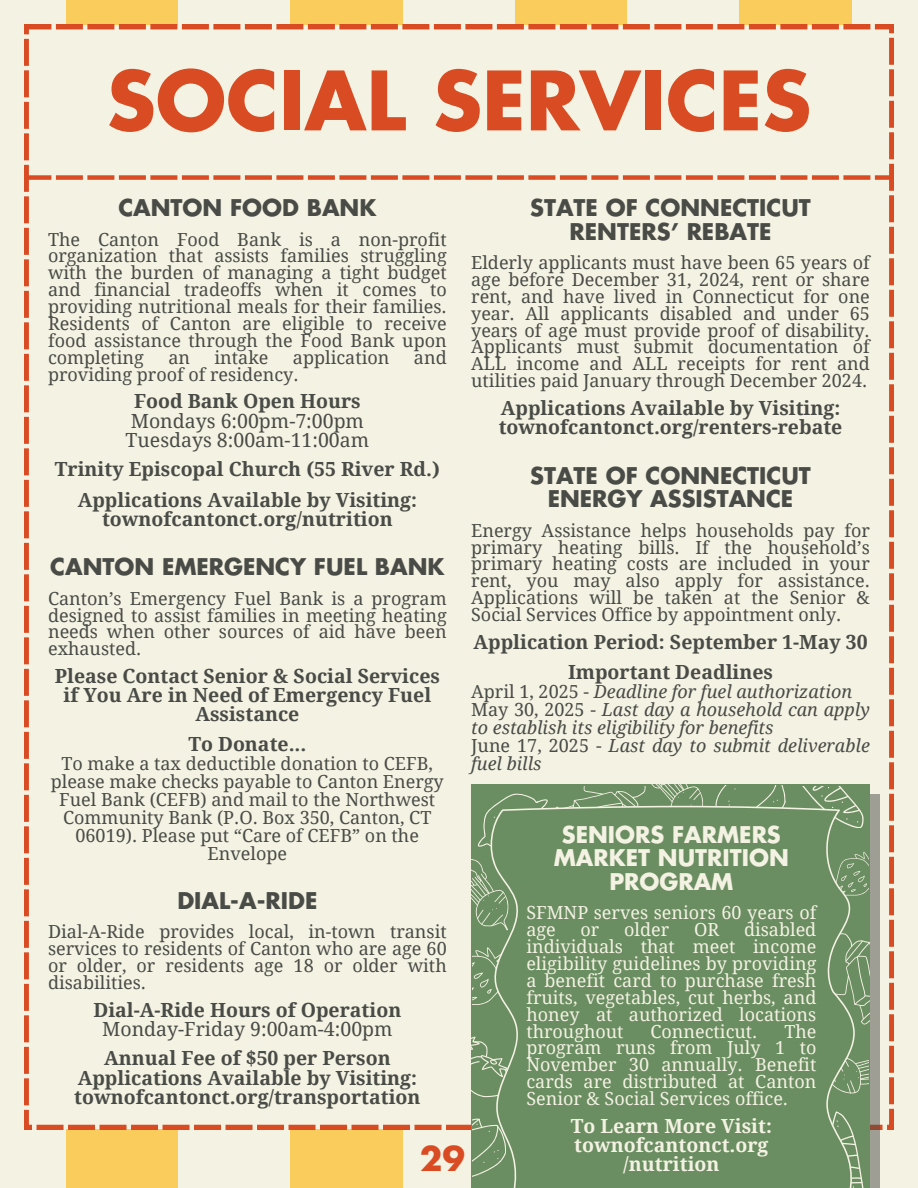
<style>
.page{position:relative;width:918px;height:1188px;background:#fff}
.page>*{position:absolute;margin:0;border:0;box-sizing:border-box;transform-origin:0 0}
.t1{font:700 79.5px "Futura LT Pro";color:#d94c23}
.t2{font:700 33px "Futura LT Pro";color:#d94c23}
.t3{font:700 22.5px/23.7px "Futura LT Pro";color:#494b46;text-align:center}
.t4{font:700 22.5px/23.7px "Futura LT Pro";color:#f4f2e3;text-align:center}
.t5{font:700 19.5px/19.2px "Droid Serif";color:#494b46;text-align:center}
.t6{font:19.5px "Droid Serif";color:#494b46}
.t7{font:700 19.5px/19.2px "Droid Serif";color:#f4f2e3}
.t8{font:18px/16.8px "Droid Serif";color:#494b46;text-align:justify}
.t9{font:18px/16.8px "Droid Serif";color:#f4f2e3;text-align:justify}
.t10{font:italic 18px/18px "Droid Serif";color:#494b46}
.s1{font-style:normal}
</style>
<div class="page">
<div style="left:0;top:0;width:66px;height:932px;background:#f4f2e3"></div>
<div style="left:66px;top:0;width:112px;height:932px;background:#facc5c"></div>
<div style="left:178px;top:0;width:113px;height:932px;background:#f4f2e3"></div>
<div style="left:291px;top:0;width:112px;height:932px;background:#facc5c"></div>
<div style="left:403px;top:0;width:112px;height:932px;background:#f4f2e3"></div>
<div style="left:515px;top:0;width:113px;height:932px;background:#facc5c"></div>
<div style="left:628px;top:0;width:112px;height:932px;background:#f4f2e3"></div>
<div style="left:740px;top:0;width:112px;height:932px;background:#facc5c"></div>
<div style="left:852px;top:0;width:66px;height:932px;background:#f4f2e3"></div>
<div style="left:0;top:435px;width:66px;height:753px;background:#f4f2e3"></div>
<div style="left:66px;top:435px;width:112px;height:753px;background:#facc5c"></div>
<div style="left:178px;top:435px;width:113px;height:753px;background:#f4f2e3"></div>
<div style="left:291px;top:435px;width:112px;height:753px;background:#facc5c"></div>
<div style="left:403px;top:435px;width:112px;height:753px;background:#f4f2e3"></div>
<div style="left:852px;top:435px;width:66px;height:753px;background:#f4f2e3"></div>
<div style="left:24px;top:25px;width:870px;height:1104px;background:#f4f2e3"></div>
<svg style="left:24px;top:175px;width:870px;height:5px;background:#de704d"></svg>
<svg style="left:482px;top:794px;width:398px;height:394px;background:#909986"></svg>
<svg style="left:471px;top:1036px;width:15px;height:61px"></svg>
<svg style="left:855px;top:1110px;width:39px;height:78px"></svg>
<svg style="left:473px;top:1118px;width:13px;height:61px"></svg>
<svg style="left:444px;top:752px;width:425px;height:273px"></svg>
<svg style="left:855px;top:1057px;width:13px;height:36px"></svg>
<div style="left:486px;top:806px;width:369px;height:382px;background:#6a8d61"></div>
<p class="t1" style="left:107px;top:65px;width:706px">SOCIAL SERVICES</p>
<p class="t3" style="left:118px;top:197px;width:260px">CANTON FOOD BANK</p>
<h1 class="t8" style="left:48px;top:231px;width:400px">The Canton Food Bank is a non-profit organization that assists families struggling with the burden of managing a tight budget and financial tradeoffs when it comes to providing nutritional meals for their families.<br>Residents of Canton are eligible to receive food assistance through the Food Bank upon completing</h1>
<h3 class="t3" style="left:530px;top:197px;width:282px">STATE OF CONNECTICUT<br>RENTERS’ REBATE</h3>
<p class="t8" style="left:471px;top:254px;width:400px">Elderly applicants must have been 65 years of age before December 31, 2024, rent or share rent, and have lived in Connecticut for one year. All applicants disabled and under 65 years of age must provide proof of disability.<br>Applicants must submit documentation of ALL income and ALL receipts for rent and utilities paid January through December 2024.</p>
<p class="t5" style="left:499px;top:399px;width:345px;text-align:left">Applications Available by Visiting: townofcantonct.org/renters-rebate</p>
<h2 class="t3" style="left:530px;top:464px;width:282px">STATE OF CONNECTICUT<br>ENERGY ASSISTANCE</h2>
<p class="t8" style="left:471px;top:522px;width:400px">Energy Assistance helps households pay for primary heating bills. If the household’s primary heating costs are included in your rent, you may also apply for assistance.<br>Applications will be taken at the Senior &amp; Social Services Office by appointment only.</p>
<h3 class="t5" style="left:568px;top:662px;width:207px">Important Deadlines</h3>
<h2 class="t10" style="left:471px;top:683px;width:382px"><span class="s1">April 1, 2025 -</span> Deadline for fuel authorization</h2>
<p class="t10" style="left:471px;top:701px;width:400px"><span class="s1">May 30, 2025 -</span> Last day a household can apply to establish its eligibility for benefits</p>
<h3 class="t10" style="left:471px;top:737px;width:400px"><span class="s1">June 17, 2025 -</span> Last day to submit deliverable fuel bills</h3>
<h1 class="t8" style="left:168px;top:349px;width:23px">an</h1>
<h1 class="t8" style="left:215px;top:349px;width:55px">intake</h1>
<h1 class="t8" style="left:293px;top:349px;width:98px">application</h1>
<h1 class="t8" style="left:414px;top:349px;width:34px">and</h1>
<h1 class="t8" style="left:48px;top:366px;width:252px">providing proof of residency.</h1>
<p class="t5" style="left:134px;top:392px;width:228px">Food Bank Open Hours</p>
<h2 class="t6" style="left:131px;top:409px;width:235px">Mondays 6:00pm-7:00pm</h2>
<p class="t6" style="left:126px;top:429px;width:245px">Tuesdays 8:00am-11:00am</p>
<p class="t5" style="left:55px;top:460px;width:387px">Trinity Episcopal Church (55 River Rd.)</p>
<p class="t5" style="left:78px;top:490px;width:341px">Applications Available by Visiting: townofcantonct.org/nutrition</p>
<p class="t3" style="left:50px;top:556px;width:396px">CANTON EMERGENCY FUEL BANK</p>
<h3 class="t8" style="left:48px;top:590px;width:400px">Canton’s Emergency Fuel Bank is a program designed to assist families in meeting heating needs when other sources of aid have been exhausted.</h3>
<p class="t5" style="left:473px;top:633px;width:396px">Application Period: September 1-May 30</p>
<p class="t5" style="left:55px;top:667px;width:387px">Please Contact Senior &amp; Social Services if You Are in Need of Emergency Fuel<br>Assistance</p>
<h3 class="t5" style="left:188px;top:735px;width:120px">To Donate...</h3>
<h2 class="t8" style="left:51px;top:755px;width:394px;line-height:18px;text-align:center">To make a tax deductible donation to CEFB, please make checks payable to Canton Energy Fuel Bank (CEFB) and mail to the Northwest Community Bank (P.O. Box 350, Canton, CT 06019). Please put “Care of CEFB” on the Envelope</h2>
<p class="t4" style="left:554px;top:824px;width:237px">SENIORS FARMERS<br>MARKET NUTRITION<br>PROGRAM</p>
<p class="t9" style="left:526px;top:905px;width:292px">SFMNP serves seniors 60 years of age</p>
<p class="t3" style="left:177px;top:889px;width:142px">DIAL-A-RIDE</p>
<p class="t8" style="left:48px;top:923px;width:400px">Dial-A-Ride provides local, in-town transit services to residents of Canton who are age 60 or older, or residents age 18 or older with disabilities.</p>
<p class="t5" style="left:93px;top:1000px;width:309px">Dial-A-Ride Hours of Operation</p>
<h2 class="t6" style="left:102px;top:1018px;width:292px">Monday-Friday 9:00am-4:00pm</h2>
<p class="t5" style="left:74px;top:1049px;width:348px">Annual Fee of $50 per Person<br>Applications Available by Visiting: townofcantonct.org/transportation</p>
<p class="t9" style="left:526px;top:922px;width:292px;text-indent:218px">disabled individuals that meet income eligibility guidelines by providing a benefit card to purchase fresh fruits, vegetables, cut herbs, and honey at authorized locations throughout</p>
<p class="t9" style="left:581px;top:922px;width:20px">or</p>
<p class="t9" style="left:624px;top:922px;width:47px">older</p>
<p class="t9" style="left:694px;top:922px;width:27px">OR</p>
<p class="t9" style="left:526px;top:1023px;width:292px;text-indent:258px">The program runs from July 1 to November 30 annually. Benefit cards are distributed at Canton Senior &amp; Social Services office.</p>
<h3 class="t7" style="left:571px;top:1117px;width:203px">To Learn More Visit: townofcantonct.org</h3>
<p class="t9" style="left:651px;top:1023px;width:108px">Connecticut.</p>
<p class="t2" style="left:420px;top:1144px;width:47px">29</p>
<h3 class="t7" style="left:623px;top:1155px;width:98px">/nutrition</h3>
</div>
